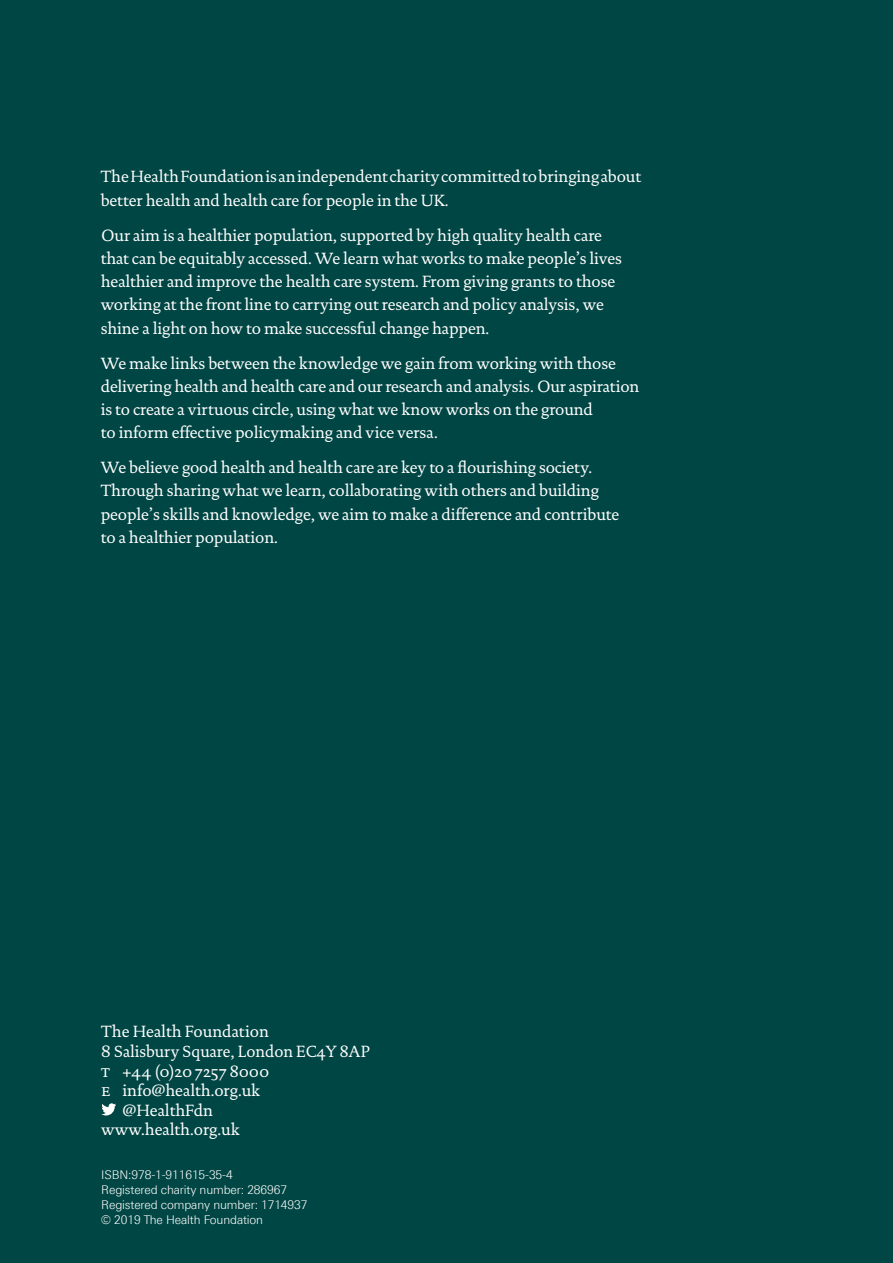
<style>
.page{position:relative;width:893px;height:1263px;background:#004644}
.page>*{position:absolute;margin:0;border:0;box-sizing:border-box;transform-origin:0 0}
.t1{font:16.5px/23.2px "DTL Documenta TOT";letter-spacing:-.01em;color:#fff}
.t2{font:16.5px "DTL Documenta TOT Caps";letter-spacing:-.005em;color:#fff}
.t3{font:300 12px/15px "LT Univers Basic";letter-spacing:-.01em;color:#fff}
.s1{font-family:"DTL Documenta TOT Caps"}
</style>
<div class="page">
<svg style="left:101px;top:1103px;width:15px;height:12px"></svg>
<p class="t1" style="left:101px;top:165px;width:542px">The Health Foundation is an independent charity committed to bringing about better health and health care for people in the UK.</p>
<p class="t1" style="left:101px;top:223px;width:523px">Our aim is a healthier population, supported by high quality health care that can be equitably accessed. We learn what works to make people’s lives healthier and improve the health care system. From giving grants to those working at the front line to carrying out research and policy analysis, we shine a light on how to make successful change happen.</p>
<p class="t1" style="left:101px;top:351px;width:540px">We make links between the knowledge we gain from working with those delivering health and health care and our research and analysis. Our aspiration is to create a virtuous circle, using what we know works on the ground<br>to inform effective policymaking and vice versa.</p>
<p class="t1" style="left:101px;top:456px;width:520px">We believe good health and health care are key to a flourishing society.<br>Through sharing what we learn, collaborating with others and building people’s skills and knowledge, we aim to make a difference and contribute to a healthier population.</p>
<p class="t1" style="left:101px;top:1022px;width:270px;line-height:19.5px">The Health Foundation<br>8 Salisbury Square, London <span class="s1">EC4Y 8AP</span></p>
<p class="t2" style="left:101px;top:1061px;width:170px">t +44 (0)20 7257 8000</p>
<p class="t1" style="left:101px;top:1079px;width:160px"><span class="s1">e</span> info@health.org.uk</p>
<p class="t1" style="left:123px;top:1098px;width:92px">@HealthFdn</p>
<p class="t1" style="left:101px;top:1118px;width:140px">www.health.org.uk</p>
<p class="t3" style="left:101px;top:1167px;width:208px">ISBN:978-1-911615-35-4<br>Registered charity number: 286967<br>Registered company number: 1714937 © 2019 The Health Foundation</p>
</div>
